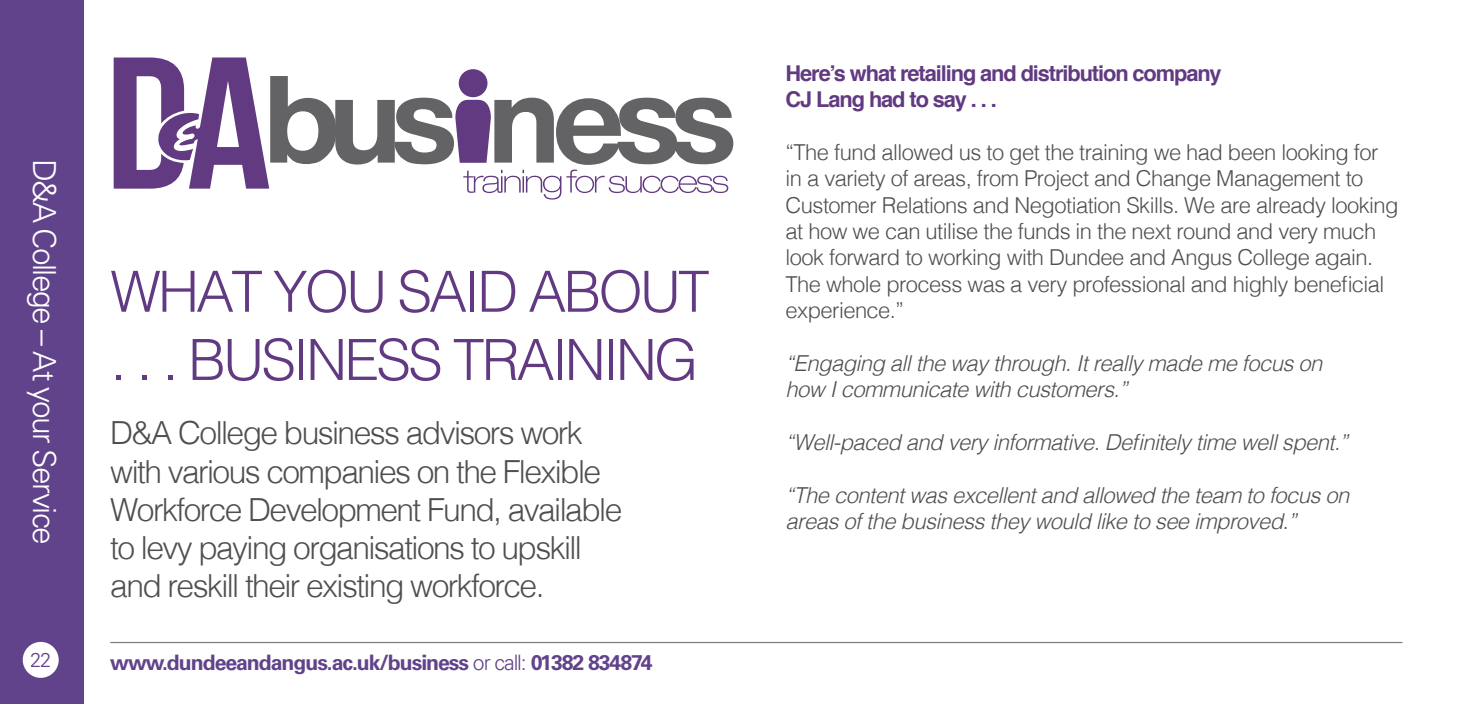
<style>
.page{position:relative;width:1484px;height:704px;background:#fff}
.page>*{position:absolute;margin:0;border:0;box-sizing:border-box;transform-origin:0 0}
.t1{font:300 56.75px/68.2px "Helvetica";letter-spacing:-.05em;color:#613a82}
.t2{font:300 31.75px/38.2px "Helvetica";letter-spacing:-.05em;color:#4e4f50}
.t3{font:300 31.75px "Univers LT Std";letter-spacing:-.05em;color:#fff}
.t4{font:300 22px/26.2px "Helvetica";letter-spacing:-.025em;color:#4e4f50}
.t5{font:italic 300 22px/26.2px "Helvetica";letter-spacing:-.025em;color:#4e4f50}
.t6{font:700 21.75px/26.2px "Helvetica";letter-spacing:-.05em;color:#613a82}
.t7{font:700 21.25px "Univers LT Std";letter-spacing:-.05em;color:#61438b}
.t8{font:300 20px "Univers LT Std";color:#61438b}
.s1{font-weight:300}
</style>
<div class="page">
<div style="left:0;top:0;width:83px;height:704px;background:#61438b"></div>
<hr style="left:110px;top:641px;width:1292px;height:2px;background:#7f7d7e">
<div style="left:23px;top:641px;width:36px;height:36px;background:#fff;border-radius:50%"></div>
<svg style="left:114px;top:57px;width:619px;height:142px"></svg>
<h2 class="t3" style="left:63px;top:159px;width:387px;rotate:90deg">D&amp;A College – At your Service</h2>
<p class="t8" style="left:30px;top:648px;width:23px">22</p>
<h1 class="t1" style="left:110px;top:253px;width:601px">WHAT YOU SAID ABOUT . . . BUSINESS TRAINING</h1>
<h2 class="t2" style="left:110px;top:412px;width:513px">D&amp;A College business advisors work with various companies on the Flexible Workforce Development Fund, available to levy paying organisations to upskill and reskill their existing workforce.</h2>
<p class="t7" style="left:110px;top:649px;width:544px">www.dundeeandangus.ac.uk/business <span class="s1">or call:</span> 01382 834874</p>
<p class="t6" style="left:785px;top:60px;width:437px">Here’s what retailing and distribution company<br>CJ Lang had to say . . .</p>
<p class="t4" style="left:785px;top:137px;width:614px">“The fund allowed us to get the training we had been looking for in a variety of areas, from Project and Change Management to Customer Relations and Negotiation Skills. We are already looking at how we can utilise the funds in the next round and very much look forward to working with Dundee and Angus College again.<br>The whole process was a very professional and highly beneficial experience.”</p>
<p class="t5" style="left:785px;top:348px;width:538px">“Engaging all the way through. It really made me focus on how I communicate with customers.”</p>
<p class="t5" style="left:785px;top:427px;width:564px">“Well-paced and very informative. Definitely time well spent.”</p>
<p class="t5" style="left:785px;top:480px;width:565px">“The content was excellent and allowed the team to focus on areas of the business they would like to see improved.”</p>
</div>
